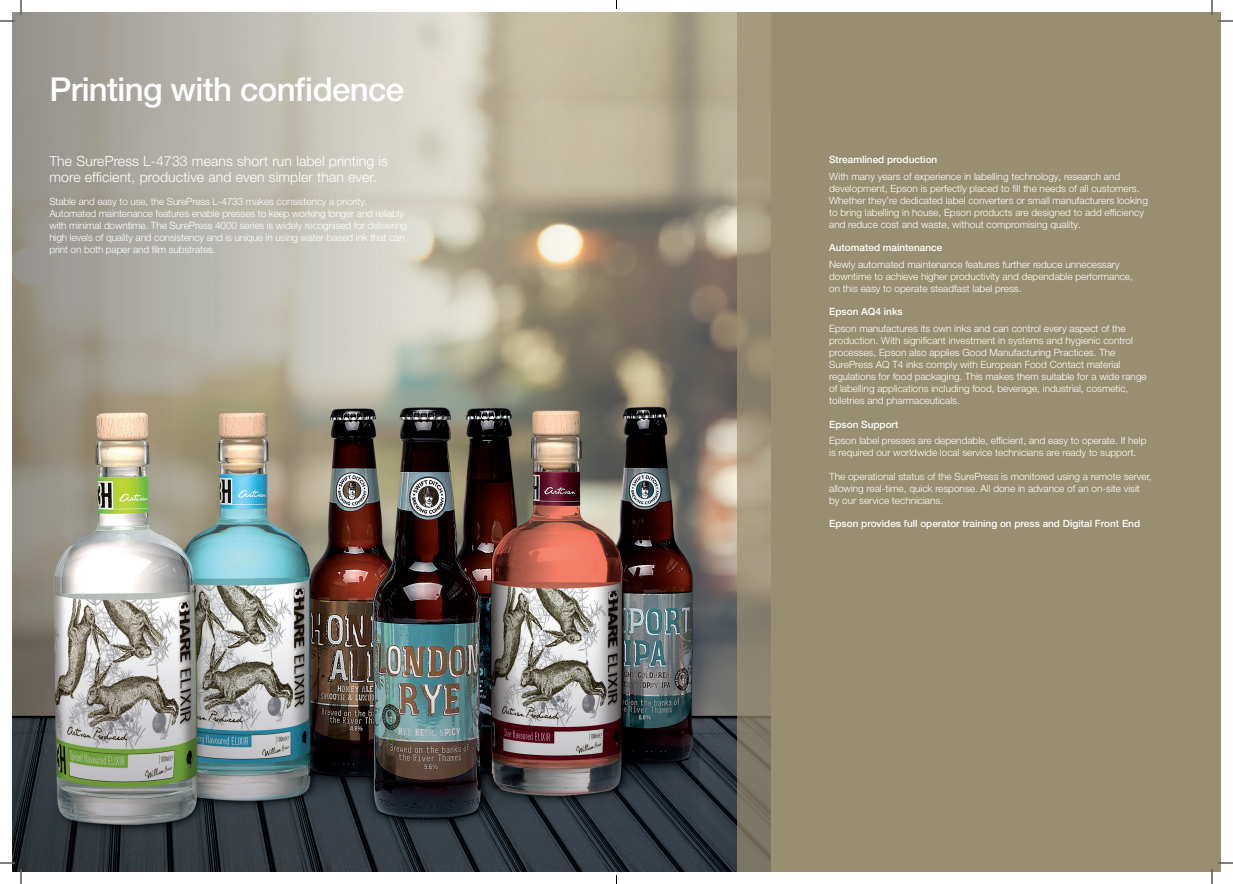
<style>
.page{position:relative;width:1233px;height:884px;background:#fff}
.page>*{position:absolute;margin:0;border:0;box-sizing:border-box;transform-origin:0 0}
.Main_Header_New{font:500 33px "Helvetica Neue LT Pro";letter-spacing:-.02em;color:#fff}
.Pullout_text_New{font:300 14px/16px "Helvetica Neue LT Pro";letter-spacing:.01em;color:#fff}
.Body_Copy_New{font:300 10px/12px "Helvetica Neue LT Pro";color:#fff}
.Sub_Head_New{font:500 10px "Helvetica Neue LT Pro";color:#fff}
</style>
<div class="page">
<img style="left:12px;top:12px;width:725px;height:859px">
<div style="left:771px;top:12px;width:449px;height:859px;background:#988e71"></div>
<svg style="left:737px;top:12px;width:34px;height:859px;background:#968c75"></svg>
<svg style="left:1218px;top:20px;width:15px;height:2px"></svg>
<svg style="left:1218px;top:862px;width:15px;height:2px"></svg>
<svg style="left:0;top:0;width:22px;height:22px"></svg>
<svg style="left:0;top:862px;width:22px;height:22px"></svg>
<svg style="left:1211px;top:0;width:1px;height:15px"></svg>
<svg style="left:1211px;top:869px;width:1px;height:15px"></svg>
<p class="Main_Header_New" style="left:49px;top:70px;width:356px">Printing with confidence</p>
<p class="Pullout_text_New" style="left:49px;top:153px;width:340px">The SurePress L-4733 means short run label printing is more efficient, productive and even simpler than ever.</p>
<p class="Body_Copy_New" style="left:49px;top:196px;width:359px">Stable and easy to use, the SurePress L-4733 makes consistency a priority.<br>Automated maintenance features enable presses to keep working longer and reliably with minimal downtime. The SurePress 4000 series is widely recognised for delivering high levels of quality and consistency and is unique in using water-based ink that can print on both paper and film substrates.</p>
<p class="Sub_Head_New" style="left:829px;top:154px;width:110px">Streamlined production</p>
<p class="Body_Copy_New" style="left:829px;top:170px;width:320px">With many years of experience in labelling technology, research and development, Epson is perfectly placed to fill the needs of all customers.<br>Whether they’re dedicated label converters or small manufacturers looking to bring labelling in house, Epson products are designed to add efficiency and reduce cost and waste, without compromising quality.</p>
<p class="Sub_Head_New" style="left:829px;top:242px;width:115px">Automated maintenance</p>
<p class="Body_Copy_New" style="left:829px;top:258px;width:305px">Newly automated maintenance features further reduce unnecessary downtime to achieve higher productivity and dependable performance, on this easy to operate steadfast label press.</p>
<p class="Sub_Head_New" style="left:829px;top:306px;width:75px">Epson AQ4 inks</p>
<p class="Body_Copy_New" style="left:829px;top:323px;width:319px">Epson manufactures its own inks and can control every aspect of the production. With significant investment in systems and hygienic control processes, Epson also applies Good Manufacturing Practices. The SurePress AQ T4 inks comply with European Food Contact material regulations for food packaging. This makes them suitable for a wide range of labelling applications including food, beverage, industrial, cosmetic, toiletries and pharmaceuticals.</p>
<p class="Sub_Head_New" style="left:829px;top:418px;width:71px">Epson Support</p>
<p class="Body_Copy_New" style="left:829px;top:435px;width:319px">Epson label presses are dependable, efficient, and easy to operate. If help is required our worldwide local service technicians are ready to support.</p>
<p class="Body_Copy_New" style="left:829px;top:470px;width:324px">The operational status of the SurePress is monitored using a remote server, allowing real-time, quick response. All done in advance of an on-site visit by our service technicians.</p>
<p class="Sub_Head_New" style="left:829px;top:518px;width:312px">Epson provides full operator training on press and Digital Front End</p>
</div>
